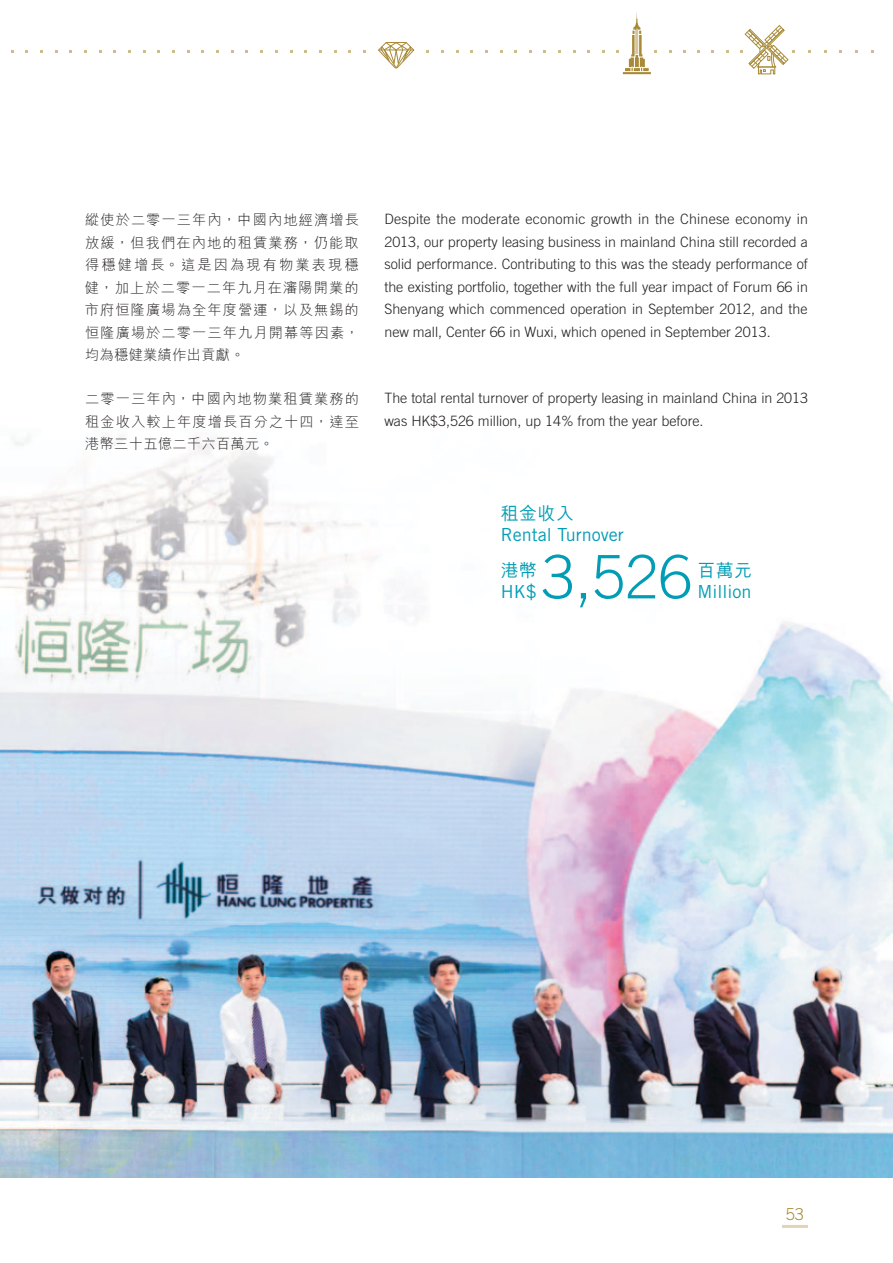
<style>
.page{position:relative;width:893px;height:1263px;background:#fff}
.page>*{position:absolute;margin:0;border:0;box-sizing:border-box;transform-origin:0 0}
.t1{font:300 60px "Trade Gothic LT Std";color:#009db5}
.t2{font:18px "Trade Gothic LT Std";color:#009db5}
.t3{font:500 18px "M Hei HK";letter-spacing:.02em;color:#009db5}
.t4{font:300 16.5px "Trade Gothic LT Std";color:#a88a37}
.t5{font:300 14.25px/22.5px "Trade Gothic LT Std";color:#231f20;text-align:justify}
.t6{font:300 14.25px/22.5px "M Hei HK";letter-spacing:.075em;color:#231f20;text-align:justify}
</style>
<div class="page">
<svg style="left:378px;top:42px;width:37px;height:27px"></svg>
<svg style="left:616px;top:13px;width:41px;height:61px"></svg>
<svg style="left:740px;top:25px;width:55px;height:49px"></svg>
<img style="left:0;top:437px;width:893px;height:741px">
<hr style="left:782px;top:1225px;width:26px;height:3px;background:#e1d4b6">
<p class="t6" style="left:85px;top:209px;width:275px">縱使於二零一三年內，中國內地經濟增長放緩，但我們在內地的租賃業務，仍能取得穩健增長。這是因為現有物業表現穩健，加上於二零一二年九月在瀋陽開業的市府恒隆廣場為全年度營運，以及無錫的恒隆廣場於二零一三年九月開幕等因素，均為穩健業績作出貢獻。</p>
<p class="t6" style="left:85px;top:387px;width:275px">二零一三年內，中國內地物業租賃業務的租金收入較上年度增長百分之十四，達至港幣三十五億二千六百萬元。</p>
<p class="t5" style="left:384px;top:208px;width:425px">Despite the moderate economic growth in the Chinese economy in 2013, our property leasing business in mainland China still recorded a solid performance. Contributing to this was the steady performance of the existing portfolio, together with the full year impact of Forum 66 in Shenyang which commenced operation in September 2012, and the new mall, Center 66 in Wuxi, which opened in September 2013.</p>
<p class="t5" style="left:384px;top:387px;width:425px">The total rental turnover of property leasing in mainland China in 2013 was HK$3,526 million, up 14% from the year before.</p>
<p class="t3" style="left:501px;top:501px;width:75px">租金收入</p>
<p class="t2" style="left:501px;top:524px;width:124px">Rental Turnover</p>
<h1 class="t1" style="left:542px;top:541px;width:152px">3,526</h1>
<p class="t3" style="left:501px;top:557px;width:38px">港幣</p>
<p class="t2" style="left:501px;top:581px;width:37px">HK$</p>
<p class="t3" style="left:698px;top:557px;width:56px">百萬元</p>
<p class="t2" style="left:698px;top:581px;width:56px">Million</p>
<p class="t4" style="left:786px;top:1204px;width:20px">53</p>
</div>
